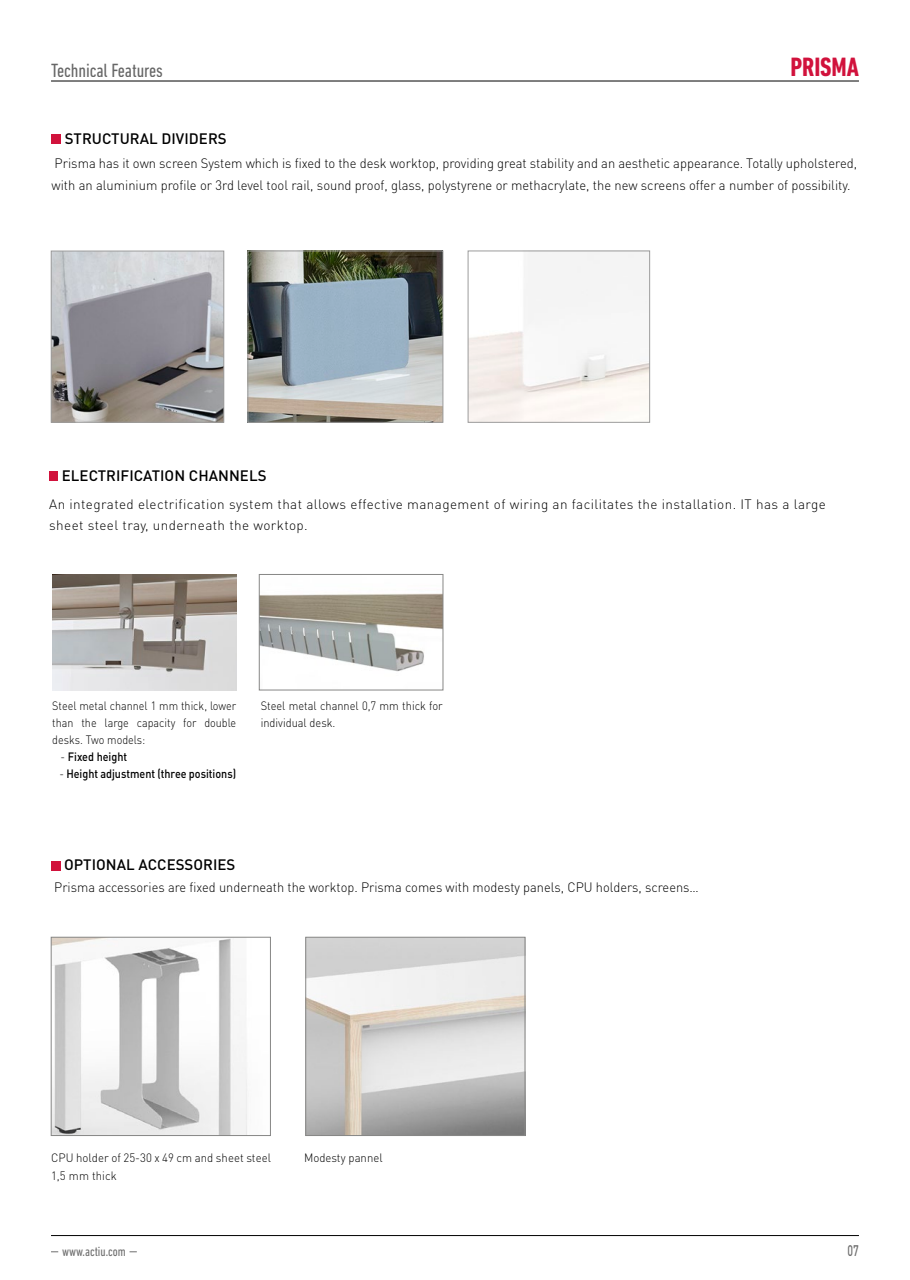
<style>
.page{position:relative;width:910px;height:1280px;background:#fff}
.page>*{position:absolute;margin:0;border:0;box-sizing:border-box;transform-origin:0 0}
.t1{font:700 condensed 27px "DIN Next LT Pro";letter-spacing:-.005em;color:#d1123c}
.t2{font:condensed 19.5px "DIN Next LT Pro";letter-spacing:-.005em;color:#000}
.t3{font:500 15.15px "DIN Pro";color:#6e6e6e;scale:.7 1}
.t4{font:500 15px "DIN Pro";letter-spacing:.005em;color:#000}
.t5{font:300 13.5px/22.5px "DIN Pro";color:#000;scale:.96 1}
.t6{font:300 13.5px/21px "DIN Pro";letter-spacing:.03em;color:#000}
.t7{font:300 13.5px "DIN Pro";color:#000;scale:.95 1}
.t8{font:condensed 13.5px "DIN Next LT Pro";color:#6e6e6e}
.t9{font:300 12px/17.1px "DIN Pro";color:#000;text-align:justify;scale:.9 1}
.t10{font:300 12px/18px "DIN Pro";color:#000;scale:.95 1}
.t11{font:500 12px "DIN Pro";color:#000;scale:.9 1}
.t12{font:300 12px/17.1px "DIN Pro";color:#000;scale:.92 1}
.s1{font-weight:300}
</style>
<div class="page">
<hr style="left:51px;top:81px;width:808px;height:1px;background:#000">
<hr style="left:51px;top:1235px;width:808px;height:1px;background:#000">
<div style="left:49px;top:471px;width:9px;height:9px;background:#d1123c"></div>
<div style="left:51px;top:861px;width:9px;height:9px;background:#d1123c"></div>
<img style="left:53px;top:939px;width:194px;height:195px">
<div style="left:51px;top:937px;width:220px;height:199px;border:1px solid #878786"></div>
<img style="left:308px;top:939px;width:215px;height:195px">
<div style="left:306px;top:937px;width:219px;height:199px;border:1px solid #878786"></div>
<img style="left:250px;top:253px;width:191px;height:167px">
<div style="left:248px;top:251px;width:195px;height:171px;border:1px solid #9c9c9c"></div>
<img style="left:470px;top:253px;width:178px;height:167px">
<div style="left:468px;top:251px;width:182px;height:171px;border:1px solid #9c9c9c"></div>
<div style="left:52px;top:134px;width:9px;height:10px;background:#d1123c"></div>
<img style="left:261px;top:593px;width:180px;height:79px">
<div style="left:259px;top:574px;width:184px;height:116px;border:1px solid #878786"></div>
<img style="left:52px;top:574px;width:184px;height:116px">
<img style="left:53px;top:253px;width:169px;height:167px">
<div style="left:51px;top:251px;width:173px;height:171px;border:1px solid #9c9c9c"></div>
<h2 class="t2" style="left:51px;top:59px;width:113px">Technical Features</h2>
<h1 class="t1" style="left:790px;top:51px;width:70px">PRISMA</h1>
<p class="t4" style="left:65px;top:128px;width:164px">STRUCTURAL DIVIDERS</p>
<p class="t5" style="left:52px;top:151px;width:841px">Prisma has it own screen System which is fixed to the desk worktop, providing great stability and an aesthetic appearance. Totally upholstered, with an aluminium profile or 3rd level tool rail, sound proof, glass, polystyrene or methacrylate, the new screens offer a number of possibility.</p>
<p class="t4" style="left:62px;top:465px;width:206px">ELECTRIFICATION CHANNELS</p>
<p class="t6" style="left:49px;top:493px;width:778px">An integrated electrification system that allows effective management of wiring an facilitates the installation. IT has a large sheet steel tray, underneath the worktop.</p>
<p class="t9" style="left:52px;top:697px;width:206px">Steel metal channel 1 mm thick, lower than the large capacity for double desks. Two models:</p>
<p class="t11" style="left:61px;top:749px;width:76px"><span class="s1">-</span> Fixed height</p>
<p class="t11" style="left:59px;top:766px;width:198px"><span class="s1">-</span> Height adjustment (three positions)</p>
<p class="t12" style="left:261px;top:697px;width:199px">Steel metal channel 0,7 mm thick for individual desk.</p>
<p class="t4" style="left:64px;top:854px;width:173px">OPTIONAL ACCESSORIES</p>
<p class="t7" style="left:54px;top:878px;width:680px">Prisma accessories are fixed underneath the worktop. Prisma comes with modesty panels, CPU holders, screens…</p>
<p class="t10" style="left:51px;top:1148px;width:233px">CPU holder of 25-30 x 49 cm and sheet steel<br>1,5 mm thick</p>
<p class="t10" style="left:304px;top:1148px;width:84px">Modesty pannel</p>
<p class="t8" style="left:62px;top:1243px;width:65px">www.actiu.com</p>
<p class="t3" style="left:848px;top:1240px;width:18px">07</p>
</div>
